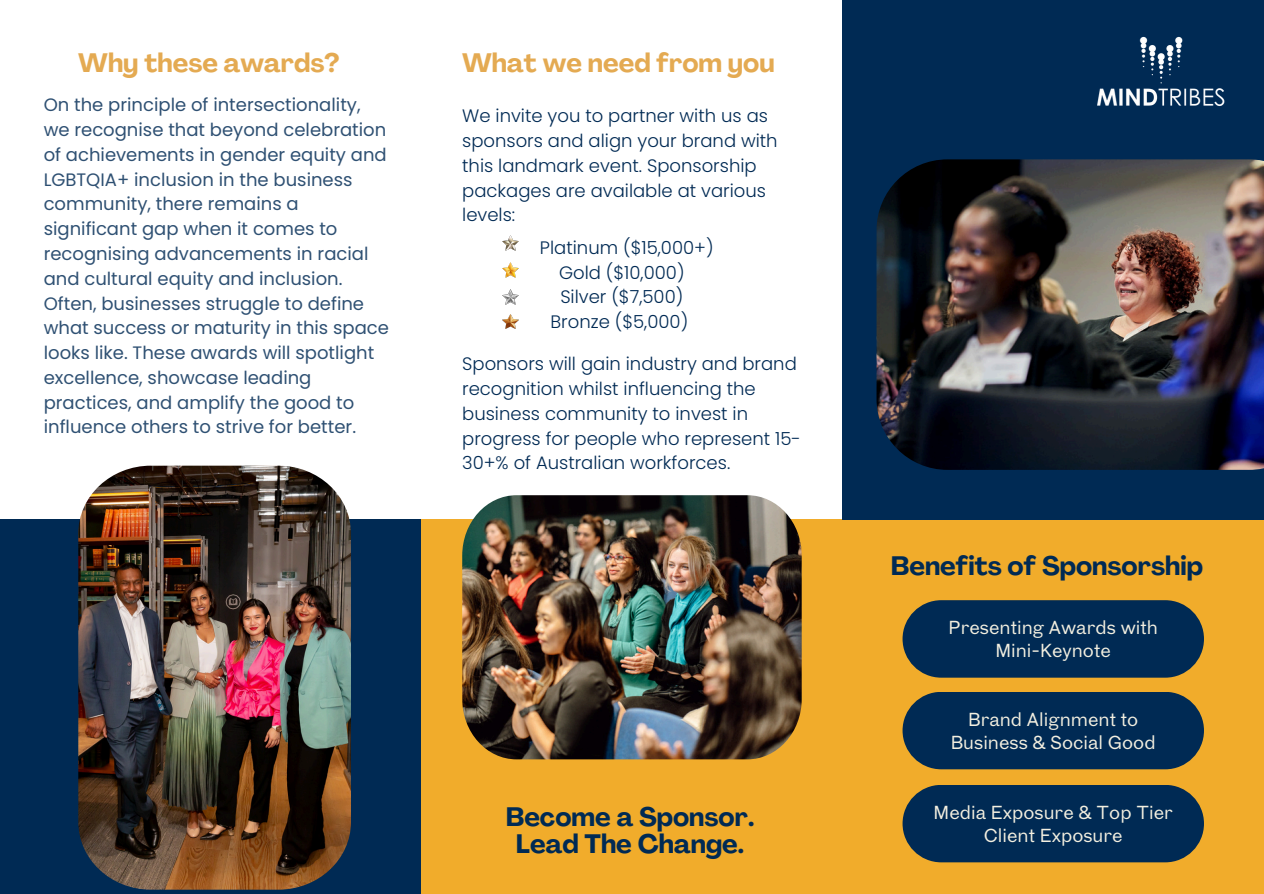
<style>
.page{position:relative;width:1264px;height:894px;background:#fff}
.page>*{position:absolute;margin:0;border:0;box-sizing:border-box;transform-origin:0 0}
.t1{font:700 26.25px/27.3px "Agrandir";color:#002a54;text-align:center}
.t2{font:700 26.25px "Agrandir";color:#e4aa52}
.t3{font:18px/24.8px "Poppins";color:#002a54}
.t4{font:300 18px/24.8px "Poppins";color:#002a54}
.t5{font:17.85px/22.5px "Touvlo";color:#f3efe0;text-align:center}
</style>
<div class="page">
<div style="left:449px;top:519px;width:814px;height:374px;background:#f1ac2b"></div>
<div style="left:421px;top:519px;width:425px;height:374px;background:#f1ac2b"></div>
<div style="left:842px;top:0;width:421px;height:519px;background:#002a54"></div>
<img style="left:876px;top:159px;width:387px;height:310px">
<div style="left:0;top:519px;width:421px;height:374px;background:#002a54"></div>
<img style="left:462px;top:495px;width:339px;height:263px">
<img style="left:78px;top:465px;width:272px;height:424px;border-radius:70px">
<div style="left:902px;top:600px;width:301px;height:77px;background:#002a54;border-radius:39px"></div>
<div style="left:902px;top:784px;width:301px;height:78px;background:#002a54;border-radius:39px"></div>
<div style="left:902px;top:691px;width:301px;height:78px;background:#002a54;border-radius:39px"></div>
<img style="left:502px;top:262px;width:16px;height:15px">
<img style="left:502px;top:289px;width:16px;height:15px">
<img style="left:502px;top:314px;width:16px;height:14px">
<img style="left:502px;top:236px;width:16px;height:14px">
<img style="left:1097px;top:36px;width:128px;height:70px">
<p class="t2" style="left:78px;top:52px;width:263px">Why these awards?</p>
<p class="t3" style="left:44px;top:92px;width:347px">On the principle of intersectionality, we recognise that beyond celebration of achievements in gender equity and LGBTQIA+ inclusion in the business community, there remains a significant gap when it comes to recognising advancements in racial and cultural equity and inclusion.<br>Often, businesses struggle to define what success or maturity in this space looks like. These awards will spotlight excellence, showcase leading practices, and amplify the good to influence others to strive for better.</p>
<h1 class="t2" style="left:462px;top:52px;width:314px">What we need from you</h1>
<p class="t4" style="left:462px;top:104px;width:317px">We invite you to partner with us as sponsors and align your brand with this landmark event. Sponsorship packages are available at various levels:</p>
<p class="t4" style="left:540px;top:235px;width:175px">Platinum ($15,000+)</p>
<p class="t4" style="left:559px;top:260px;width:127px">Gold ($10,000)</p>
<p class="t4" style="left:560px;top:284px;width:124px">Silver ($7,500)</p>
<p class="t4" style="left:550px;top:309px;width:139px">Bronze ($5,000)</p>
<p class="t4" style="left:462px;top:351px;width:340px">Sponsors will gain industry and brand recognition whilst influencing the business community to invest in progress for people who represent 15- 30+% of Australian workforces.</p>
<p class="t1" style="left:506px;top:805px;width:250px">Become a Sponsor.<br>Lead The Change.</p>
<p class="t1" style="left:890px;top:554px;width:314px">Benefits of Sponsorship</p>
<p class="t5" style="left:948px;top:615px;width:211px">Presenting Awards with<br>Mini-Keynote</p>
<p class="t5" style="left:950px;top:707px;width:206px">Brand Alignment to<br>Business &amp; Social Good</p>
<p class="t5" style="left:933px;top:800px;width:241px">Media Exposure &amp; Top Tier<br>Client Exposure</p>
</div>
